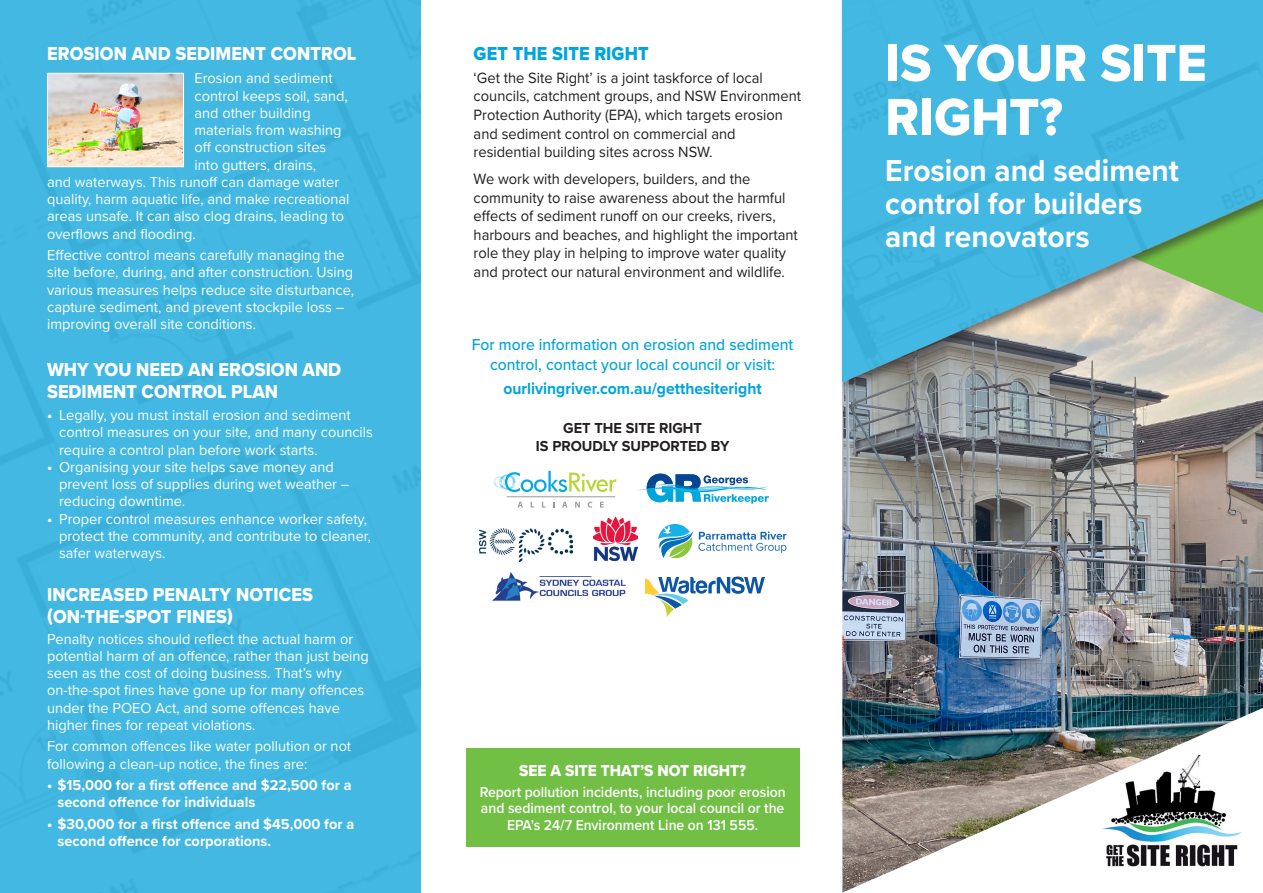
<style>
.page{position:relative;width:1263px;height:893px;background:#fff}
.page>*{position:absolute;margin:0;border:0;box-sizing:border-box;transform-origin:0 0}
.Box_text_white{font:54px/54px "Proxima Nova Extrabld";color:#fff;scale:.95 1}
.Box_text_white-2{font:700 31.5px/33px "Proxima Nova";color:#fff;scale:.95 1}
.Subhead_large_black{font:19.5px/22.5px "Proxima Nova Extrabld";letter-spacing:.005em;color:#fff;scale:.92 1}
.Subhead_internal_section{font:19.5px/22.5px "Proxima Nova Extrabld";color:#fff;scale:.92 1}
.Subhead_large_white{font:19.5px "Proxima Nova Extrabld";letter-spacing:.005em;color:#00a5db;scale:.92 1}
.Body_text_white{font:500 16.5px/19.8px "Proxima Nova";color:#00a5db;text-align:center;scale:.95 1}
.Body_text_white-2{font:700 16.5px "Proxima Nova";color:#00a5db;scale:.95 1}
.Subhead_internal_section-2{font:16.5px "Proxima Nova Extrabld";color:#fff;scale:.93 1}
.Body_text_white-3{font:15.45px/18.6px "Proxima Nova";color:#231f20;scale:.95 1}
.Body_text_white-4{font:15px/17.2px "Proxima Nova";color:#fff}
.Internal_section_text{font:15px/17.2px "Proxima Nova";color:#fff}
.Box_text_white-3{font:15px/17.2px "Proxima Nova";color:#fff}
.Box_text_white-4{font:700 15px/17.2px "Proxima Nova";color:#fff}
.Subhead_internal_section-3{font:600 15px/16.5px "Proxima Nova";color:#fff;text-align:center;scale:.93 1}
.t1{font:700 15px/18px "Proxima Nova";color:#231f20;text-align:center}
.s1{font-weight:700}
</style>
<div class="page">
<div style="left:0;top:0;width:421px;height:893px;background:#42b8e2"></div>
<img style="left:842px;top:394px;width:421px;height:499px">
<img style="left:49px;top:75px;width:133px;height:90px">
<div style="left:47px;top:73px;width:137px;height:94px;border:1px solid #fff"></div>
<img style="left:1103px;top:751px;width:139px;height:116px">
<div style="left:838px;top:0;width:425px;height:394px;background:#231f20;opacity:.65"></div>
<svg style="left:842px;top:0;width:421px;height:382px;background:#5bb7cf"></svg>
<svg style="left:493px;top:471px;width:123px;height:21px"></svg>
<svg style="left:518px;top:502px;width:5px;height:6px"></svg>
<svg style="left:542px;top:502px;width:3px;height:6px"></svg>
<svg style="left:562px;top:502px;width:5px;height:6px"></svg>
<svg style="left:575px;top:502px;width:5px;height:6px"></svg>
<svg style="left:588px;top:502px;width:4px;height:6px"></svg>
<svg style="left:600px;top:502px;width:4px;height:6px"></svg>
<hr style="left:507px;top:496px;width:108px;height:1px;background:#999b9e">
<svg style="left:637px;top:474px;width:132px;height:30px"></svg>
<svg style="left:658px;top:524px;width:128px;height:35px"></svg>
<img style="left:492px;top:572px;width:47px;height:29px">
<img style="left:539px;top:579px;width:86px;height:17px">
<img style="left:479px;top:528px;width:93px;height:33px">
<img style="left:594px;top:516px;width:44px;height:45px">
<svg style="left:645px;top:576px;width:120px;height:41px"></svg>
<div style="left:466px;top:748px;width:333px;height:99px;background:#71bf44"></div>
<p class="Subhead_large_black" style="left:47px;top:42px;width:338px">EROSION AND SEDIMENT CONTROL</p>
<p class="Body_text_white-4" style="left:195px;top:69px;width:140px">Erosion and sediment</p>
<p class="Body_text_white-4" style="left:195px;top:86px;width:155px">control keeps soil, sand,</p>
<p class="Body_text_white-4" style="left:195px;top:104px;width:118px">and other building</p>
<p class="Body_text_white-4" style="left:195px;top:121px;width:148px">materials from washing</p>
<p class="Body_text_white-4" style="left:195px;top:138px;width:133px">off construction sites</p>
<p class="Body_text_white-4" style="left:195px;top:155px;width:123px">into gutters, drains,</p>
<p class="Body_text_white-4" style="left:47px;top:173px;width:294px">and waterways. This runoff can damage water</p>
<p class="Body_text_white-4" style="left:47px;top:190px;width:304px">quality, harm aquatic life, and make recreational</p>
<p class="Body_text_white-4" style="left:47px;top:207px;width:298px">areas unsafe. It can also clog drains, leading to</p>
<p class="Body_text_white-4" style="left:47px;top:224px;width:150px">overflows and flooding.</p>
<p class="Body_text_white-4" style="left:47px;top:246px;width:308px">Effective control means carefully managing the site before, during, and after construction. Using various measures helps reduce site disturbance, capture sediment, and prevent stockpile loss – improving overall site conditions.</p>
<p class="Subhead_internal_section" style="left:47px;top:358px;width:321px">WHY YOU NEED AN EROSION AND<br>SEDIMENT CONTROL PLAN</p>
<p class="Internal_section_text" style="left:59px;top:406px;width:315px;text-indent:-12px"><span class="s1">•</span> Legally, you must install erosion and sediment control measures on your site, and many councils require a control plan before work starts.</p>
<p class="Internal_section_text" style="left:59px;top:457px;width:292px;text-indent:-12px"><span class="s1">•</span> Organising your site helps save money and prevent loss of supplies during wet weather – reducing downtime.</p>
<p class="Internal_section_text" style="left:59px;top:509px;width:313px;text-indent:-12px"><span class="s1">•</span> Proper control measures enhance worker safety, protect the community, and contribute to cleaner, safer waterways.</p>
<p class="Subhead_large_black" style="left:47px;top:583px;width:290px">INCREASED PENALTY NOTICES (ON-THE-SPOT FINES)</p>
<p class="Box_text_white-3" style="left:47px;top:629px;width:323px">Penalty notices should reflect the actual harm or potential harm of an offence, rather than just being seen as the cost of doing business. That’s why on-the-spot fines have gone up for many offences under the POEO Act, and some offences have higher fines for repeat violations.</p>
<p class="Box_text_white-3" style="left:47px;top:737px;width:306px">For common offences like water pollution or not following a clean-up notice, the fines are:</p>
<p class="Box_text_white-4" style="left:58px;top:776px;width:295px;text-indent:-11px">• $15,000 for a first offence and $22,500 for a second offence for individuals</p>
<p class="Box_text_white-4" style="left:58px;top:815px;width:298px;text-indent:-11px">• $30,000 for a first offence and $45,000 for a second offence for corporations.</p>
<p class="Subhead_large_white" style="left:474px;top:39px;width:192px">GET THE SITE RIGHT</p>
<p class="Body_text_white-3" style="left:474px;top:68px;width:346px">‘Get the Site Right’ is a joint taskforce of local councils, catchment groups, and NSW Environment Protection Authority (EPA), which targets erosion and sediment control on commercial and residential building sites across NSW.</p>
<p class="Body_text_white-3" style="left:474px;top:169px;width:343px">We work with developers, builders, and the community to raise awareness about the harmful effects of sediment runoff on our creeks, rivers, harbours and beaches, and highlight the important role they play in helping to improve water quality and protect our natural environment and wildlife.</p>
<p class="Body_text_white" style="left:472px;top:334px;width:340px">For more information on erosion and sediment control, contact your local council or visit:</p>
<p class="Body_text_white-2" style="left:504px;top:376px;width:273px">ourlivingriver.com.au/getthesiteright</p>
<p class="t1" style="left:536px;top:419px;width:195px">GET THE SITE RIGHT<br>IS PROUDLY SUPPORTED BY</p>
<p class="Box_text_white" style="left:885px;top:35px;width:340px">IS YOUR SITE<br>RIGHT?</p>
<p class="Box_text_white-2" style="left:885px;top:153px;width:311px">Erosion and sediment control for builders and renovators</p>
<p class="Subhead_internal_section-2" style="left:519px;top:758px;width:246px">SEE A SITE THAT’S NOT RIGHT?</p>
<p class="Subhead_internal_section-3" style="left:480px;top:783px;width:330px">Report pollution incidents, including poor erosion and sediment control, to your local council or the<br>EPA’s 24/7 Environment Line on 131 555.</p>
</div>
